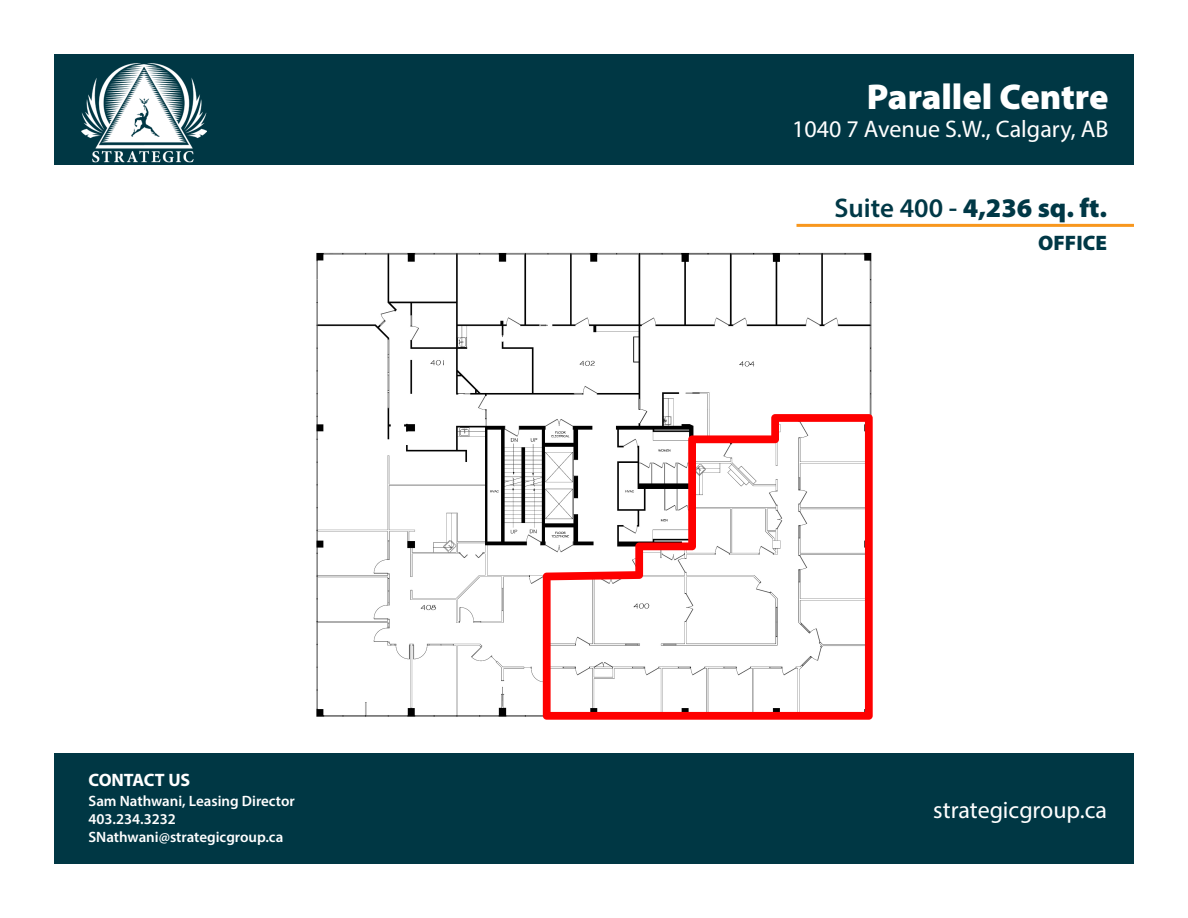
<style>
.page{position:relative;width:1188px;height:918px;background:#fff}
.page>*{position:absolute;margin:0;border:0;box-sizing:border-box;transform-origin:0 0}
.t1{font:900 36px "Myriad Pro";color:#fff}
.t2{font:900 27px "Myriad Pro";color:#003846}
.t3{font:24px "Myriad Pro";color:#fff}
.t4{font:900 21px "Myriad Pro";color:#003846}
.t5{font:700 18px "Myriad Pro";color:#fff}
.t6{font:600 15px "Myriad Pro";color:#fff}
.s1{font-weight:600}
</style>
<div class="page">
<div style="left:54px;top:54px;width:1080px;height:111px;background:#003744"></div>
<div style="left:54px;top:753px;width:1080px;height:111px;background:#003744"></div>
<img style="left:82px;top:63px;width:125px;height:100px">
<img style="left:316px;top:252px;width:556px;height:465px">
<img style="left:543px;top:414px;width:330px;height:306px">
<img style="left:547px;top:418px;width:322px;height:298px">
<img style="left:551px;top:422px;width:314px;height:290px">
<hr style="left:796px;top:224px;width:338px;height:3px;background:#f8971d">
<p class="t5" style="left:88px;top:768px;width:103px">CONTACT US</p>
<p class="t6" style="left:88px;top:791px;width:208px">Sam Nathwani, Leasing Director</p>
<p class="t6" style="left:88px;top:809px;width:89px">403.234.3232</p>
<p class="t6" style="left:88px;top:827px;width:196px">SNathwani@strategicgroup.ca</p>
<p class="t1" style="left:867px;top:76px;width:243px">Parallel Centre</p>
<p class="t3" style="left:792px;top:115px;width:318px">1040 7 Avenue S.W., Calgary, AB</p>
<p class="t2" style="left:834px;top:192px;width:274px"><span class="s1">Suite 400 -</span> 4,236 sq. ft.</p>
<p class="t4" style="left:1038px;top:231px;width:70px">OFFICE</p>
<p class="t3" style="left:933px;top:795px;width:175px">strategicgroup.ca</p>
</div>
